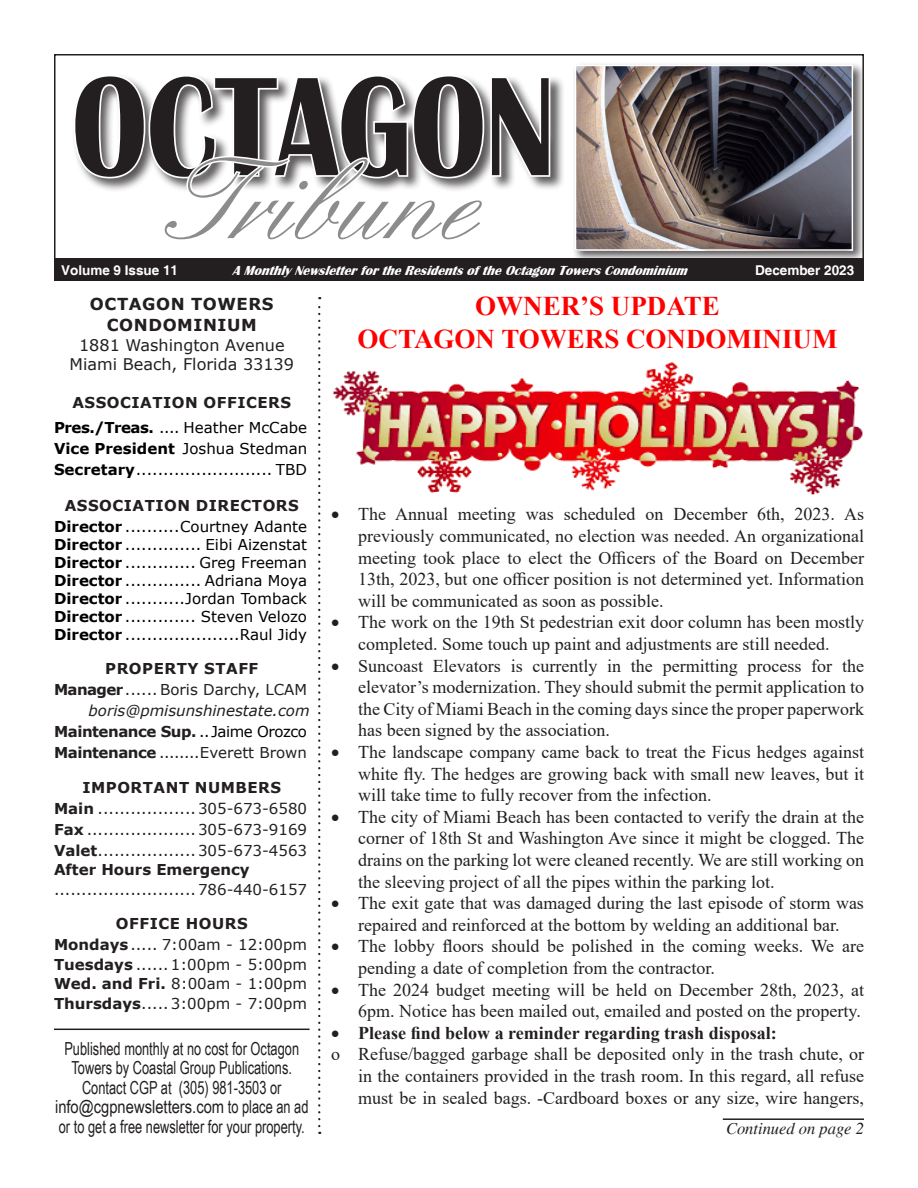
<style>
.page{position:relative;width:918px;height:1188px;background:#fff}
.page>*{position:absolute;margin:0;border:0;box-sizing:border-box;transform-origin:0 0}
.t1{font:700 145.5px "Britannic";color:#231f20;scale:.79 1}
.t2{font:120px "Englische Sch T";color:#8c8c8c}
.Default{font:700 27px "Times New Roman";color:#f00}
.t3{font:18px/21.6px "Times New Roman";color:#231f20;text-align:justify}
.t4{font:18px/19.5px "Arial Narrow";color:#231f20;text-align:center;scale:.87 1}
.t5{font:700 18px "Times New Roman";color:#231f20}
.t6{font:700 16.5px/21px "Verdana";letter-spacing:.035em;color:#231f20;text-align:center}
.t7{font:italic 16.5px "Times";color:#231f20}
.t8{font:16.05px "Verdana";color:#231f20}
.t9{font:15px "Verdana";color:#231f20}
.t10{font:15px "Verdana";color:#000}
.t11{font:700 15px "Verdana";letter-spacing:.035em;color:#231f20}
.t12{font:700 15px "Verdana";letter-spacing:-.03em;color:#231f20}
.t13{font:700 15px "Verdana";color:#000}
.t14{font:italic 15px "Verdana";color:#231f20}
.t15{font:700 15px "Verdana";color:#231f20}
.t16{font:italic 700 13.5px "Britannic";color:#fff}
.t17{font:700 13.5px "Helvetica";color:#fff}
.s1{font-weight:700}
.s2{font-weight:400}
.s3{font-weight:400;color:#000}
</style>
<div class="page">
<div style="left:54px;top:258px;width:810px;height:23px;background:#231f20"></div>
<div style="left:72px;top:74px;width:493px;height:119px;background:#231f20;opacity:.75"></div>
<svg style="left:72px;top:74px;width:480px;height:119px"></svg>
<div style="left:572px;top:62px;width:292px;height:201px;background:#231f20;opacity:.75"></div>
<img style="left:578px;top:68px;width:272px;height:180px">
<div style="left:575px;top:65px;width:278px;height:186px;border:2px solid #fff"></div>
<svg style="left:318px;top:297px;width:2px;height:829px"></svg>
<hr style="left:723px;top:1118px;width:141px;height:2px;background:#231f20">
<hr style="left:54px;top:1029px;width:256px;height:1px;background:#231f20">
<img style="left:332px;top:362px;width:531px;height:133px">
<p class="t1" style="left:72px;top:45px;width:613px">OCTAGON</p>
<p class="t2" style="left:155px;top:137px;width:320px">Tribune</p>
<p class="t16" style="left:232px;top:262px;width:461px">AMonthlyNewsletterfortheResidentsoftheOctagonTowersCondominium</p>
<p class="t6" style="left:90px;top:293px;width:185px">OCTAGON TOWERS<br>CONDOMINIUM</p>
<p class="t8" style="left:79px;top:334px;width:207px">1881 Washington Avenue</p>
<p class="t8" style="left:70px;top:353px;width:226px">Miami Beach, Florida 33139</p>
<p class="t17" style="left:61px;top:262px;width:119px">Volume 9 Issue 11</p>
<p class="t17" style="left:755px;top:262px;width:101px">December 2023</p>
<p class="Default" style="left:475px;top:287px;width:246px">OWNER’S UPDATE</p>
<p class="Default" style="left:358px;top:319px;width:482px">OCTAGON TOWERS CONDOMINIUM</p>
<p class="t11" style="left:72px;top:392px;width:220px">ASSOCIATION OFFICERS</p>
<p class="t10" style="left:54px;top:417px;width:255px"><span class="s1">Pres./Treas.</span> .... Heather McCabe</p>
<p class="t13" style="left:54px;top:438px;width:255px">Vice President <span class="s2">Joshua Stedman</span></p>
<p class="t10" style="left:54px;top:459px;width:255px"><span class="s1">Secretary</span>......................... TBD</p>
<p class="t11" style="left:65px;top:495px;width:236px">ASSOCIATION DIRECTORS</p>
<p class="t10" style="left:54px;top:516px;width:255px"><span class="s1">Director</span> ..........Courtney Adante</p>
<p class="t10" style="left:54px;top:534px;width:255px"><span class="s1">Director</span> .............. Eibi Aizenstat</p>
<p class="t10" style="left:54px;top:552px;width:255px"><span class="s1">Director</span> ............. Greg Freeman</p>
<p class="t10" style="left:54px;top:570px;width:255px"><span class="s1">Director</span> .............. Adriana Moya</p>
<p class="t10" style="left:54px;top:588px;width:255px"><span class="s1">Director</span> ...........Jordan Tomback</p>
<p class="t10" style="left:54px;top:606px;width:255px"><span class="s1">Director</span> ............. Steven Velozo</p>
<p class="t10" style="left:54px;top:624px;width:255px"><span class="s1">Director</span> .....................Raul Jidy</p>
<p class="t11" style="left:105px;top:658px;width:155px">PROPERTY STAFF</p>
<p class="t9" style="left:54px;top:680px;width:255px"><span class="s1">Manager</span>...... Boris Darchy, LCAM</p>
<p class="t14" style="left:89px;top:701px;width:223px">boris@pmisunshinestate.com</p>
<p class="t12" style="left:54px;top:721px;width:255px">Maintenance Sup. <span class="s3">..Jaime Orozco</span></p>
<p class="t9" style="left:54px;top:743px;width:255px"><span class="s1">Maintenance</span> ........Everett Brown</p>
<p class="t11" style="left:82px;top:777px;width:200px">IMPORTANT NUMBERS</p>
<p class="t9" style="left:54px;top:798px;width:255px"><span class="s1">Main</span> ..................305-673-6580</p>
<p class="t9" style="left:54px;top:819px;width:255px"><span class="s1">Fax</span> ....................305-673-9169</p>
<p class="t9" style="left:54px;top:840px;width:255px"><span class="s1">Valet</span>..................305-673-4563</p>
<p class="t15" style="left:54px;top:859px;width:197px">After Hours Emergency</p>
<p class="t9" style="left:54px;top:879px;width:255px">..........................786-440-6157</p>
<p class="t11" style="left:116px;top:913px;width:133px">OFFICE HOURS</p>
<p class="t9" style="left:54px;top:935px;width:255px"><span class="s1">Mondays</span>..... 7:00am - 12:00pm</p>
<p class="t9" style="left:54px;top:954px;width:255px"><span class="s1">Tuesdays</span> ...... 1:00pm - 5:00pm</p>
<p class="t9" style="left:54px;top:974px;width:255px"><span class="s1">Wed. and Fri.</span> 8:00am - 1:00pm</p>
<p class="t9" style="left:54px;top:993px;width:255px"><span class="s1">Thursdays</span>..... 3:00pm - 7:00pm</p>
<p class="t4" style="left:55px;top:1038px;width:293px">Published monthly at no cost for Octagon Towers by Coastal Group Publications.<br>Contact CGP at (305) 981-3503 or info@cgpnewsletters.com to place an ad or to get a free newsletter for your property.</p>
<p class="t3" style="left:358px;top:503px;width:507px;text-indent:-27px">• The Annual meeting was scheduled on December 6th, 2023. As previously communicated, no election was needed. An organizational meeting took place to elect the Officers of the Board on December 13th, 2023, but one officer position is not determined yet. Information will be communicated as soon as possible.</p>
<p class="t3" style="left:331px;top:611px;width:534px;text-align:center">• The work on the 19th St pedestrian exit door column has been mostly completed. Some touch up paint and adjustments are still needed.</p>
<p class="t3" style="left:358px;top:654px;width:507px;text-indent:-27px">• Suncoast Elevators is currently in the permitting process for the elevator’s modernization. They should submit the permit application to the City of Miami Beach in the coming days since the proper paperwork has been signed by the association.</p>
<p class="t3" style="left:358px;top:741px;width:507px;text-indent:-27px">• The landscape company came back to treat the Ficus hedges against white fly. The hedges are growing back with small new leaves, but it will take time to fully recover from the infection.</p>
<p class="t3" style="left:358px;top:805px;width:507px;text-indent:-27px">• The city of Miami Beach has been contacted to verify the drain at the corner of 18th St and Washington Ave since it might be clogged. The drains on the parking lot were cleaned recently. We are still working on the sleeving project of all the pipes within the parking lot.</p>
<p class="t3" style="left:331px;top:892px;width:534px;text-align:center">• The exit gate that was damaged during the last episode of storm was repaired and reinforced at the bottom by welding an additional bar.</p>
<p class="t3" style="left:358px;top:935px;width:507px;text-indent:-27px">• The lobby floors should be polished in the coming weeks. We are pending a date of completion from the contractor.</p>
<p class="t3" style="left:331px;top:978px;width:534px;text-align:right">• The 2024 budget meeting will be held on December 28th, 2023, at<br>6pm. Notice has been mailed out, emailed and posted on the property.</p>
<p class="t5" style="left:331px;top:1020px;width:447px">• Please find below a reminder regarding trash disposal:</p>
<p class="t3" style="left:358px;top:1043px;width:507px;text-indent:-27px">o Refuse/bagged garbage shall be deposited only in the trash chute, or in the containers provided in the trash room. In this regard, all refuse must be in sealed bags. -Cardboard boxes or any size, wire hangers,</p>
<p class="t7" style="left:726px;top:1119px;width:139px">Continued on page 2</p>
</div>
